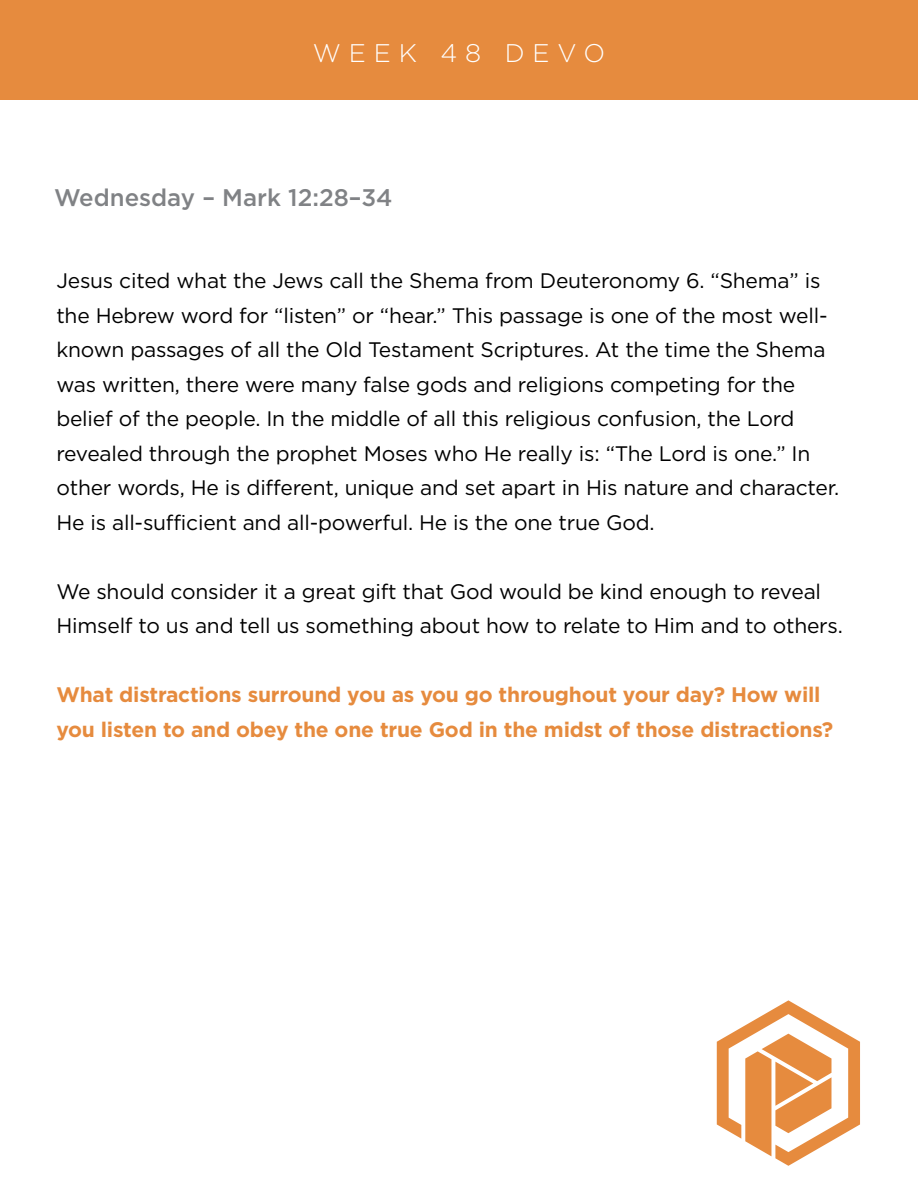
<style>
.page{position:relative;width:918px;height:1188px;background:#fff}
.page>*{position:absolute;margin:0;border:0;box-sizing:border-box;transform-origin:0 0}
.t1{font:300 25.5px "Gotham HTF";letter-spacing:.31em;color:#fff}
.t2{font:500 24px "Gotham HTF";color:#808285}
.t3{font:21px/34.5px "Gotham HTF";letter-spacing:-.01em;color:#000}
.t4{font:700 21px/34.5px "Gotham HTF";letter-spacing:-.01em;color:#e68b3e}
</style>
<div class="page">
<div style="left:0;top:0;width:918px;height:99px;background:#e68b3e"></div>
<svg style="left:717px;top:1000px;width:143px;height:166px"></svg>
<p class="t1" style="left:313px;top:39px;width:294px">WEEK 48 DEVO</p>
<p class="t2" style="left:54px;top:184px;width:340px">Wednesday – Mark 12:28–34</p>
<p class="t3" style="left:56px;top:263px;width:784px">Jesus cited what the Jews call the Shema from Deuteronomy 6. “Shema” is the Hebrew word for “listen” or “hear.” This passage is one of the most well&shy;known passages of all the Old Testament Scriptures. At the time the Shema was written, there were many false gods and religions competing for the belief of the people. In the middle of all this religious confusion, the Lord revealed through the prophet Moses who He really is: “The Lord is one.” In other words, He is different, unique and set apart in His nature and character.<br>He is all-sufficient and all-powerful. He is the one true God.</p>
<p class="t3" style="left:56px;top:574px;width:788px">We should consider it a great gift that God would be kind enough to reveal<br>Himself to us and tell us something about how to relate to Him and to others.</p>
<p class="t4" style="left:56px;top:677px;width:779px">What distractions surround you as you go throughout your day? How will you listen to and obey the one true God in the midst of those distractions?</p>
</div>
